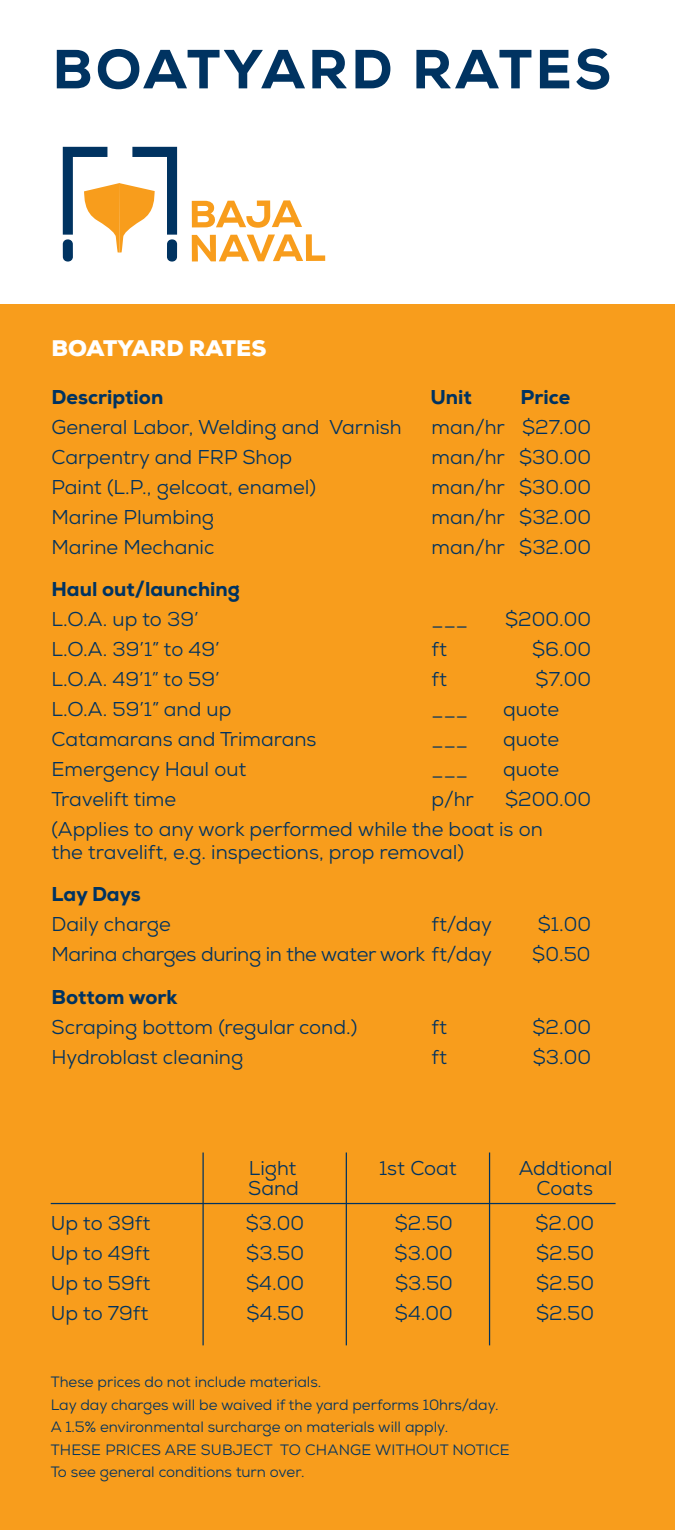
<style>
.page{position:relative;width:675px;height:1530px;background:#fff}
.page>*{position:absolute;margin:0;border:0;box-sizing:border-box;transform-origin:0 0}
.t1{font:800 55px "Nexa";letter-spacing:.06em;color:#003361}
.t2{font:900 22.5px "Nexa";color:#fff}
.t3{font:20px/30px "Nexa";color:#003361}
.t4{font:800 20px "Nexa";color:#003361}
.t5{font:20px "Nexa";letter-spacing:-.02em;color:#003361}
.t6{font:15px/22.5px "Nexa";color:#003361}
</style>
<div class="page">
<div style="left:0;top:304px;width:675px;height:1226px;background:#f89d1c"></div>
<svg style="left:192px;top:200px;width:110px;height:28px"></svg>
<svg style="left:192px;top:234px;width:133px;height:27px"></svg>
<svg style="left:63px;top:147px;width:114px;height:115px"></svg>
<hr style="left:202px;top:1153px;width:2px;height:192px;background:#003361">
<hr style="left:346px;top:1153px;width:1px;height:192px;background:#003361">
<hr style="left:489px;top:1153px;width:1px;height:192px;background:#003361">
<hr style="left:51px;top:1203px;width:565px;height:1px;background:#003361">
<h1 class="t1" style="left:53px;top:34px;width:560px">BOATYARD RATES</h1>
<p class="t2" style="left:52px;top:334px;width:216px">BOATYARD RATES</p>
<p class="t4" style="left:52px;top:384px;width:113px">Description</p>
<p class="t4" style="left:431px;top:384px;width:43px">Unit</p>
<p class="t4" style="left:521px;top:384px;width:51px">Price</p>
<p class="t3" style="left:52px;top:412px;width:352px">General Labor, Welding and Varnish</p>
<p class="t3" style="left:432px;top:412px;width:161px">man/hr $27.00</p>
<p class="t3" style="left:52px;top:442px;width:242px">Carpentry and FRP Shop</p>
<p class="t3" style="left:432px;top:442px;width:161px">man/hr $30.00</p>
<p class="t3" style="left:52px;top:472px;width:266px">Paint (L.P., gelcoat, enamel)</p>
<p class="t3" style="left:432px;top:472px;width:161px">man/hr $30.00</p>
<p class="t3" style="left:52px;top:502px;width:164px">Marine Plumbing</p>
<p class="t3" style="left:432px;top:502px;width:161px">man/hr $32.00</p>
<p class="t3" style="left:52px;top:532px;width:164px">Marine Mechanic</p>
<p class="t3" style="left:432px;top:532px;width:161px">man/hr $32.00</p>
<p class="t4" style="left:52px;top:577px;width:190px">Haul out/launching</p>
<p class="t3" style="left:52px;top:605px;width:149px">L.O.A. up to 39’</p>
<p class="t3" style="left:505px;top:605px;width:87px">$200.00</p>
<p class="t3" style="left:432px;top:605px;width:38px">___</p>
<p class="t3" style="left:52px;top:635px;width:170px">L.O.A. 39’1” to 49’</p>
<p class="t3" style="left:432px;top:635px;width:17px">ft</p>
<p class="t3" style="left:532px;top:635px;width:60px">$6.00</p>
<p class="t3" style="left:52px;top:665px;width:170px">L.O.A. 49’1” to 59’</p>
<p class="t3" style="left:432px;top:665px;width:17px">ft</p>
<p class="t3" style="left:536px;top:665px;width:57px">$7.00</p>
<p class="t3" style="left:52px;top:695px;width:181px">L.O.A. 59’1” and up</p>
<p class="t3" style="left:503px;top:695px;width:58px">quote</p>
<p class="t3" style="left:432px;top:695px;width:38px">___</p>
<p class="t3" style="left:52px;top:725px;width:267px">Catamarans and Trimarans</p>
<p class="t3" style="left:52px;top:755px;width:196px">Emergency Haul out</p>
<p class="t3" style="left:432px;top:725px;width:38px">___</p>
<p class="t3" style="left:432px;top:755px;width:38px">___</p>
<p class="t3" style="left:503px;top:725px;width:58px">quote</p>
<p class="t3" style="left:503px;top:755px;width:58px">quote</p>
<p class="t3" style="left:52px;top:785px;width:541px;text-indent:454px">$200.00 (Applies to any work performed while the boat is on</p>
<p class="t3" style="left:52px;top:837px;width:414px">the travelift, e.g. inspections, prop removal)</p>
<p class="t4" style="left:52px;top:882px;width:91px">Lay Days</p>
<p class="t3" style="left:52px;top:910px;width:121px">Daily charge</p>
<p class="t3" style="left:432px;top:910px;width:62px">ft/day</p>
<p class="t3" style="left:538px;top:910px;width:55px">$1.00</p>
<p class="t5" style="left:52px;top:942px;width:442px">Marina charges during in the water work ft/day</p>
<p class="t3" style="left:532px;top:940px;width:60px">$0.50</p>
<p class="t4" style="left:52px;top:984px;width:128px">Bottom work</p>
<p class="t3" style="left:52px;top:1012px;width:307px">Scraping bottom (regular cond.)</p>
<p class="t3" style="left:432px;top:1012px;width:17px">ft</p>
<p class="t3" style="left:533px;top:1012px;width:60px">$2.00</p>
<p class="t3" style="left:52px;top:1042px;width:193px">Hydroblast cleaning</p>
<p class="t3" style="left:432px;top:1042px;width:17px">ft</p>
<p class="t3" style="left:533px;top:1042px;width:60px">$3.00</p>
<p class="t3" style="left:52px;top:785px;width:126px">Travelift time</p>
<p class="t3" style="left:432px;top:785px;width:44px">p/hr</p>
<p class="t3" style="left:249px;top:1153px;width:49px">Light</p>
<p class="t3" style="left:379px;top:1153px;width:79px">1st Coat</p>
<p class="t3" style="left:519px;top:1153px;width:95px">Addtional</p>
<p class="t3" style="left:248px;top:1173px;width:52px">Sand</p>
<p class="t3" style="left:537px;top:1173px;width:58px">Coats</p>
<p class="t3" style="left:51px;top:1208px;width:101px">Up to 39ft</p>
<p class="t3" style="left:246px;top:1208px;width:60px">$3.00</p>
<p class="t3" style="left:395px;top:1208px;width:60px">$2.50</p>
<p class="t3" style="left:536px;top:1208px;width:60px">$2.00</p>
<p class="t3" style="left:51px;top:1238px;width:101px">Up to 49ft</p>
<p class="t3" style="left:246px;top:1238px;width:59px">$3.50</p>
<p class="t3" style="left:395px;top:1238px;width:60px">$3.00</p>
<p class="t3" style="left:536px;top:1238px;width:60px">$2.50</p>
<p class="t3" style="left:51px;top:1268px;width:101px">Up to 59ft</p>
<p class="t3" style="left:246px;top:1268px;width:59px">$4.00</p>
<p class="t3" style="left:395px;top:1268px;width:59px">$3.50</p>
<p class="t3" style="left:536px;top:1268px;width:60px">$2.50</p>
<p class="t3" style="left:51px;top:1298px;width:99px">Up to 79ft</p>
<p class="t3" style="left:247px;top:1298px;width:59px">$4.50</p>
<p class="t3" style="left:395px;top:1298px;width:59px">$4.00</p>
<p class="t3" style="left:536px;top:1298px;width:60px">$2.50</p>
<p class="t6" style="left:51px;top:1371px;width:460px">These prices do not include materials.<br>Lay day charges will be waived if the yard performs 10hrs/day.<br>A 1.5% environmental surcharge on materials will apply.<br>THESE PRICES ARE SUBJECT TO CHANGE WITHOUT NOTICE To see general conditions turn over.</p>
</div>
